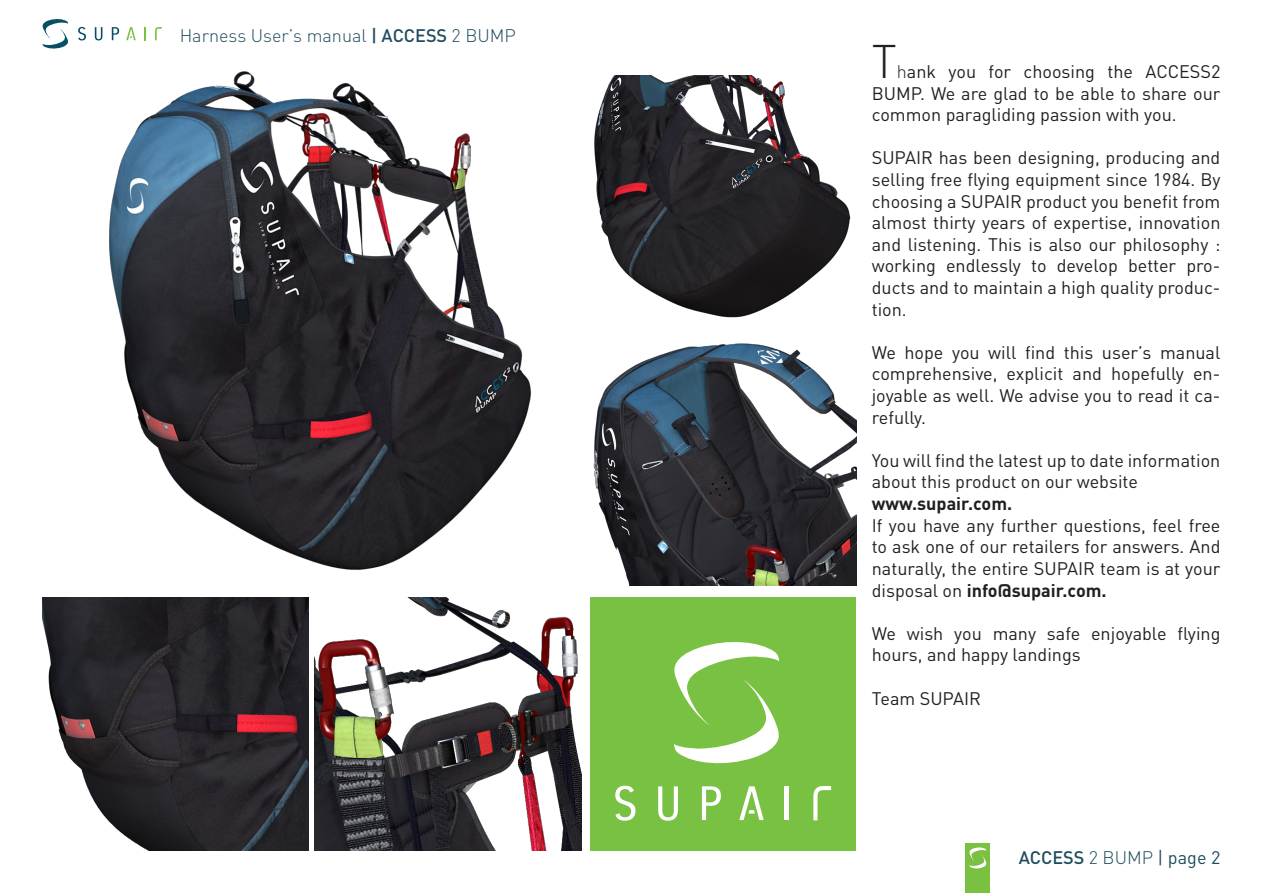
<style>
.page{position:relative;width:1263px;height:893px;background:#fff}
.page>*{position:absolute;margin:0;border:0;box-sizing:border-box;transform-origin:0 0}
.Texte{font:300 46.5px "DINOT";color:#231f20}
.Texte-2{font:18px/21.6px "DINOT";color:#231f20;text-align:justify}
.t1{font:300 18px "DINOT";color:#1f4d5d}
.t2{font:500 18px "DINOT";letter-spacing:-.005em;color:#1f4d5d}
.Texte-3{font:700 18px "DINOT";color:#231f20}
.s1{font-weight:500}
.s2{font-weight:300}
.s3{font-weight:700}
.s4{font-weight:400}
</style>
<div class="page">
<svg style="left:42px;top:19px;width:27px;height:23px"></svg>
<svg style="left:78px;top:27px;width:8px;height:13px"></svg>
<svg style="left:95px;top:27px;width:7px;height:13px"></svg>
<svg style="left:112px;top:27px;width:7px;height:13px"></svg>
<svg style="left:155px;top:27px;width:7px;height:13px"></svg>
<svg style="left:144px;top:27px;width:2px;height:13px"></svg>
<svg style="left:126px;top:27px;width:10px;height:13px"></svg>
<div style="left:966px;top:844px;width:24px;height:49px;background:#7ac142"></div>
<svg style="left:969px;top:847px;width:18px;height:22px"></svg>
<div style="left:590px;top:597px;width:266px;height:253px;background:#79c142"></div>
<svg style="left:674px;top:642px;width:106px;height:122px"></svg>
<svg style="left:615px;top:786px;width:20px;height:35px"></svg>
<svg style="left:658px;top:786px;width:20px;height:35px"></svg>
<svg style="left:702px;top:786px;width:19px;height:34px"></svg>
<svg style="left:813px;top:786px;width:18px;height:34px"></svg>
<hr style="left:785px;top:786px;width:4px;height:34px;background:#fff">
<svg style="left:739px;top:786px;width:25px;height:34px"></svg>
<img style="left:804px;top:363px;width:52px;height:223px">
<img style="left:315px;top:612px;width:267px;height:238px">
<img style="left:43px;top:612px;width:265px;height:238px">
<img style="left:42px;top:42px;width:762px;height:570px">
<img style="left:582px;top:76px;width:269px;height:278px">
<p class="t1" style="left:180px;top:22px;width:338px">Harness User’s manual <span class="s1">| ACCESS</span> 2 BUMP</p>
<p class="Texte" style="left:872px;top:26px;width:27px">T</p>
<p class="Texte-2" style="left:872px;top:59px;width:350px;text-indent:25px"><span class="s2">h</span>ank you for choosing the ACCESS2<br>BUMP. We are glad to be able to share our common paragliding passion with you.</p>
<p class="Texte-2" style="left:872px;top:146px;width:350px">SUPAIR has been designing, producing and selling free flying equipment since 1984. By choosing a SUPAIR product you benefit from almost thirty years of expertise, innovation and listening. This is also our philosophy : working endlessly to develop better pro&shy;ducts and to maintain a high quality produc&shy;tion.</p>
<p class="Texte-2" style="left:872px;top:340px;width:350px">We hope you will find this user’s manual comprehensive, explicit and hopefully en&shy;joyable as well. We advise you to read it ca&shy;refully.</p>
<p class="Texte-2" style="left:872px;top:448px;width:350px">You will find the latest up to date information about this product on our website</p>
<p class="Texte-3" style="left:872px;top:489px;width:142px">www.supair.com.</p>
<p class="Texte-2" style="left:872px;top:513px;width:350px">If you have any further questions, feel free to ask one of our retailers for answers. And naturally, the entire SUPAIR team is at your disposal on <span class="s3">info@supair.com.</span></p>
<p class="Texte-2" style="left:872px;top:621px;width:350px">We wish you many safe enjoyable flying hours, and happy landings</p>
<p class="Texte-2" style="left:872px;top:686px;width:111px">Team SUPAIR</p>
<p class="t2" style="left:1019px;top:844px;width:203px">ACCESS <span class="s2">2 BUMP</span> <span class="s4">| page 2</span></p>
</div>
